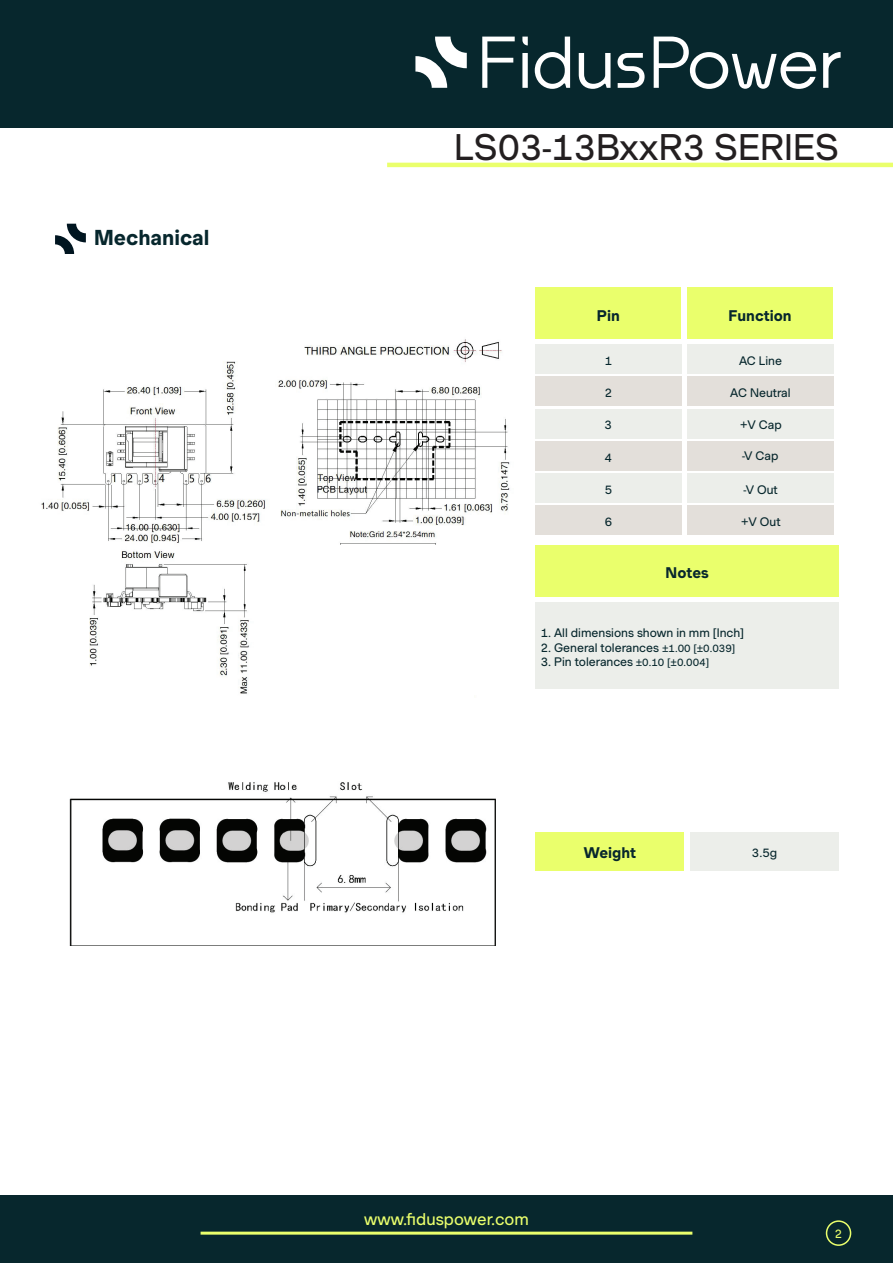
<style>
.page{position:relative;width:893px;height:1263px;background:#fff}
.page>*{position:absolute;margin:0;border:0;box-sizing:border-box;transform-origin:0 0}
.Other_Page_Part_Numb{font:36px "Muoto";color:#231f20}
.Green_Titles{font:700 21px "Muoto";color:#07272d}
.t1{font:16.5px "Muoto";color:#eaff6c}
.Data_On_Left{font:700 15px "Muoto";color:#07272d}
.Data_Input{font:12px "Muoto";color:#07272d}
.Data_On_Left-2{font:12px "Muoto";color:#07272d}
.Data_On_Left-3{font:12px "Muoto";color:#eaff6c}
.s1{font-size:10.5px}
</style>
<div class="page">
<div style="left:0;top:0;width:893px;height:128px;background:#07272d"></div>
<div style="left:0;top:1196px;width:893px;height:67px;background:#07272d"></div>
<hr style="left:201px;top:1231px;width:491px;height:3px;background:#eaff6c">
<div style="left:826px;top:1220px;width:25px;height:26px;border:2px solid #eaff6c;border-radius:50%"></div>
<hr style="left:387px;top:163px;width:506px;height:4px;background:#eaff6c">
<div style="left:535px;top:377px;width:147px;height:29px;background:#e3dfda"></div>
<div style="left:687px;top:344px;width:147px;height:30px;background:#eceeea"></div>
<div style="left:687px;top:377px;width:147px;height:29px;background:#e3dfda"></div>
<div style="left:535px;top:441px;width:146px;height:29px;background:#e3dfda"></div>
<div style="left:687px;top:441px;width:146px;height:29px;background:#e3dfda"></div>
<div style="left:535px;top:409px;width:146px;height:29px;background:#eceeea"></div>
<div style="left:536px;top:505px;width:146px;height:30px;background:#e3dfda"></div>
<div style="left:688px;top:473px;width:146px;height:30px;background:#eceeea"></div>
<div style="left:688px;top:505px;width:146px;height:30px;background:#e3dfda"></div>
<div style="left:536px;top:473px;width:146px;height:30px;background:#eceeea"></div>
<div style="left:687px;top:287px;width:146px;height:52px;background:#eaff6c"></div>
<div style="left:535px;top:344px;width:147px;height:30px;background:#eceeea"></div>
<div style="left:535px;top:287px;width:146px;height:52px;background:#eaff6c"></div>
<div style="left:535px;top:603px;width:304px;height:86px;background:#eceeea"></div>
<div style="left:535px;top:545px;width:304px;height:51px;background:#eaff6c"></div>
<svg style="left:55px;top:224px;width:31px;height:30px"></svg>
<div style="left:690px;top:832px;width:149px;height:38px;background:#eceeea"></div>
<div style="left:535px;top:832px;width:149px;height:38px;background:#eaff6c"></div>
<svg style="left:482px;top:37px;width:33px;height:51px"></svg>
<svg style="left:522px;top:37px;width:6px;height:51px"></svg>
<svg style="left:535px;top:37px;width:35px;height:52px"></svg>
<svg style="left:579px;top:53px;width:31px;height:36px"></svg>
<svg style="left:617px;top:53px;width:28px;height:35px"></svg>
<svg style="left:654px;top:37px;width:162px;height:52px"></svg>
<svg style="left:823px;top:52px;width:18px;height:36px"></svg>
<svg style="left:415px;top:37px;width:52px;height:51px"></svg>
<div style="left:687px;top:409px;width:146px;height:29px;background:#eceeea"></div>
<img style="left:41px;top:339px;width:469px;height:355px">
<div style="left:300px;top:545px;width:174px;height:152px;background:#fff"></div>
<img style="left:69px;top:782px;width:427px;height:163px">
<p class="Green_Titles" style="left:94px;top:221px;width:117px">Mechanical</p>
<p class="Other_Page_Part_Numb" style="left:454px;top:121px;width:386px">LS03-13BxxR3 SERIES</p>
<p class="Data_On_Left" style="left:597px;top:304px;width:24px">Pin</p>
<p class="Data_On_Left" style="left:729px;top:304px;width:64px">Function</p>
<p class="Data_On_Left-2" style="left:605px;top:352px;width:9px">1</p>
<p class="Data_On_Left-2" style="left:739px;top:352px;width:45px">AC Line</p>
<p class="Data_On_Left-2" style="left:605px;top:384px;width:9px">2</p>
<p class="Data_On_Left-2" style="left:730px;top:384px;width:62px">AC Neutral</p>
<p class="Data_On_Left-2" style="left:605px;top:416px;width:9px">3</p>
<p class="Data_On_Left-2" style="left:740px;top:416px;width:43px">+V Cap</p>
<p class="Data_On_Left-2" style="left:605px;top:448px;width:9px">4</p>
<p class="Data_On_Left-2" style="left:742px;top:447px;width:38px">-V Cap</p>
<p class="Data_On_Left-2" style="left:605px;top:481px;width:9px">5</p>
<p class="Data_On_Left-2" style="left:743px;top:481px;width:36px">-V Out</p>
<p class="Data_On_Left-2" style="left:605px;top:513px;width:9px">6</p>
<p class="Data_On_Left-2" style="left:741px;top:513px;width:41px">+V Out</p>
<p class="Data_On_Left" style="left:666px;top:561px;width:45px">Notes</p>
<p class="Data_Input" style="left:541px;top:624px;width:205px">1. All dimensions shown in mm [Inch]</p>
<p class="Data_Input" style="left:541px;top:638px;width:196px">2. General tolerances <span class="s1">±1.00 [±0.039]</span></p>
<p class="Data_Input" style="left:541px;top:653px;width:170px">3. Pin tolerances <span class="s1">±0.10 [±0.004]</span></p>
<p class="Data_On_Left" style="left:584px;top:842px;width:54px">Weight</p>
<p class="Data_On_Left-2" style="left:752px;top:844px;width:27px">3.5g</p>
<h3 class="t1" style="left:364px;top:1207px;width:166px">www.fiduspower.com</h3>
<p class="Data_On_Left-3" style="left:835px;top:1225px;width:9px">2</p>
</div>
